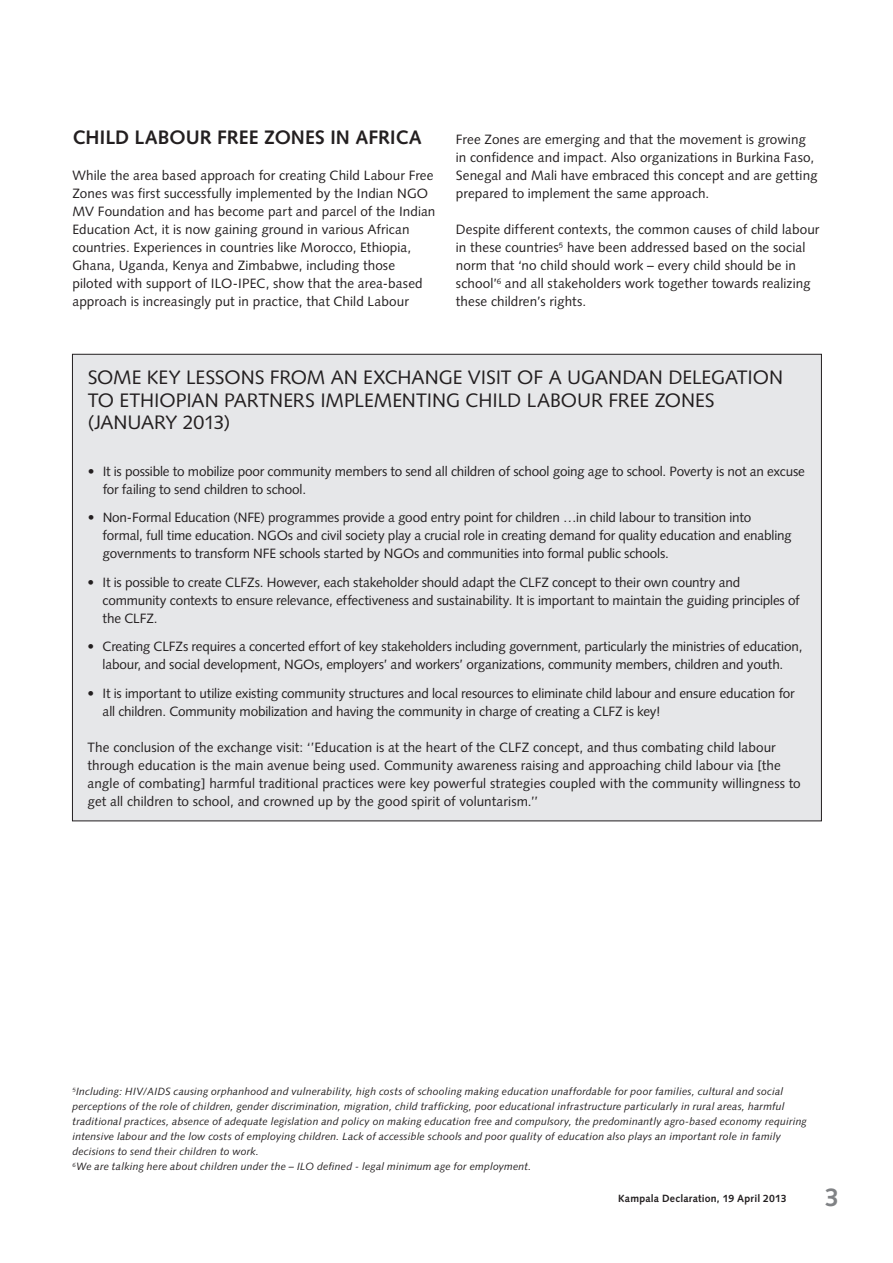
<style>
.page{position:relative;width:893px;height:1263px;background:#fff}
.page>*{position:absolute;margin:0;border:0;box-sizing:border-box;transform-origin:0 0}
.t1{font:700 25.5px "Syntax";color:#808285}
.t2{font:19.5px "Syntax";letter-spacing:-.015em;color:#231f20}
.t3{font:700 19.5px "Syntax";letter-spacing:.005em;color:#231f20}
.t4{font:13.5px/18px "Syntax";color:#231f20}
.t5{font:italic 10.5px/15px "Syntax";letter-spacing:.015em;color:#231f20}
.t6{font:700 10.5px "Syntax";letter-spacing:.02em;color:#231f20}
</style>
<div class="page">
<div style="left:72px;top:354px;width:749px;height:467px;background:#e6e7e9"></div>
<h2 class="t3" style="left:72px;top:126px;width:337px">CHILD LABOUR FREE ZONES IN AFRICA</h2>
<p class="t4" style="left:72px;top:166px;width:365px">While the area based approach for creating Child Labour Free Zones was first successfully implemented by the Indian NGO MV Foundation and has become part and parcel of the Indian Education Act, it is now gaining ground in various African countries. Experiences in countries like Morocco, Ethiopia, Ghana, Uganda, Kenya and Zimbabwe, including those piloted with support of ILO-IPEC, show that the area-based approach is increasingly put in practice, that Child Labour</p>
<p class="t4" style="left:456px;top:130px;width:363px">Free Zones are emerging and that the movement is growing in confidence and impact. Also organizations in Burkina Faso, Senegal and Mali have embraced this concept and are getting prepared to implement the same approach.</p>
<p class="t4" style="left:456px;top:220px;width:365px">Despite different contexts, the common causes of child labour in these countries<sup>5</sup> have been addressed based on the social norm that ‘no child should work – every child should be in school’<sup>6</sup> and all stakeholders work together towards realizing these children’s rights.</p>
<h2 class="t2" style="left:88px;top:366px;width:25px">Some</h2>
<h2 class="t2" style="left:147px;top:366px;width:52px">ke y lessons</h2>
<h2 class="t2" style="left:270px;top:366px;width:15px">from</h2>
<h2 class="t2" style="left:331px;top:366px;width:68px">an exchange</h2>
<h2 class="t2" style="left:468px;top:366px;width:10px">visit</h2>
<h2 class="t2" style="left:517px;top:366px;width:79px">of a Ugandan</h2>
<h2 class="t2" style="left:668px;top:366px;width:13px">delegation</h2>
<h2 class="t2" style="left:88px;top:388px;width:54px">to Ethiopian</h2>
<h2 class="t2" style="left:224px;top:388px;width:23px">Partners</h2>
<h2 class="t2" style="left:320px;top:388px;width:13px">implementing</h2>
<h2 class="t2" style="left:466px;top:388px;width:24px">Child</h2>
<h2 class="t2" style="left:527px;top:388px;width:25px">Labour</h2>
<h2 class="t2" style="left:608px;top:388px;width:21px">Free</h2>
<h2 class="t2" style="left:655px;top:388px;width:24px">Zones</h2>
<h2 class="t2" style="left:88px;top:411px;width:27px">(Januar</h2>
<h2 class="t2" style="left:165px;top:411px;width:66px">y 2013)</h2>
<p class="t4" style="left:103px;top:462px;width:704px;text-indent:-15px">• It is possible to mobilize poor community members to send all children of school going age to school. Poverty is not an excuse for failing to send children to school.</p>
<p class="t4" style="left:103px;top:508px;width:690px;text-indent:-15px">• Non-Formal Education (NFE) programmes provide a good entry point for children …in child labour to transition into formal, full time education. NGOs and civil society play a crucial role in creating demand for quality education and enabling governments to transform NFE schools started by NGOs and communities into formal public schools.</p>
<p class="t4" style="left:103px;top:573px;width:699px;text-indent:-15px">• It is possible to create CLFZs. However, each stakeholder should adapt the CLFZ concept to their own country and community contexts to ensure relevance, effectiveness and sustainability. It is important to maintain the guiding principles of the CLFZ.</p>
<p class="t4" style="left:88px;top:637px;width:716px;text-align:center">• Creating CLFZs requires a concerted effort of key stakeholders including government, particularly the ministries of education, labour, and social development, NGOs, employers’ and workers’ organizations, community members, children and youth.</p>
<p class="t4" style="left:103px;top:684px;width:694px;text-indent:-15px">• It is important to utilize existing community structures and local resources to eliminate child labour and ensure education for all children. Community mobilization and having the community in charge of creating a CLFZ is key!</p>
<p class="t4" style="left:88px;top:738px;width:715px">The conclusion of the exchange visit: ‘’Education is at the heart of the CLFZ concept, and thus combating child labour through education is the main avenue being used. Community awareness raising and approaching child labour via [the angle of combating] harmful traditional practices were key powerful strategies coupled with the community willingness to get all children to school, and crowned up by the good spirit of voluntarism.’’</p>
<p class="t5" style="left:72px;top:1084px;width:736px"><sup>5</sup>Including: HIV/AIDS causing orphanhood and vulnerability, high costs of schooling making education unaffordable for poor families, cultural and social perceptions of the role of children, gender discrimination, migration, child trafficking, poor educational infrastructure particularly in rural areas, harmful traditional practices, absence of adequate legislation and policy on making education free and compulsory, the predominantly agro-based economy requiring intensive labour and the low costs of employing children. Lack of accessible schools and poor quality of education also plays an important role in family decisions to send their children to work.<br><sup>6</sup>We are talking here about children under the – ILO defined - legal minimum age for employment.</p>
<p class="t6" style="left:618px;top:1192px;width:170px">KAMPALA DECLARATION, 19 APRIL 2013</p>
<h1 class="t1" style="left:825px;top:1182px;width:16px">3</h1>
</div>
